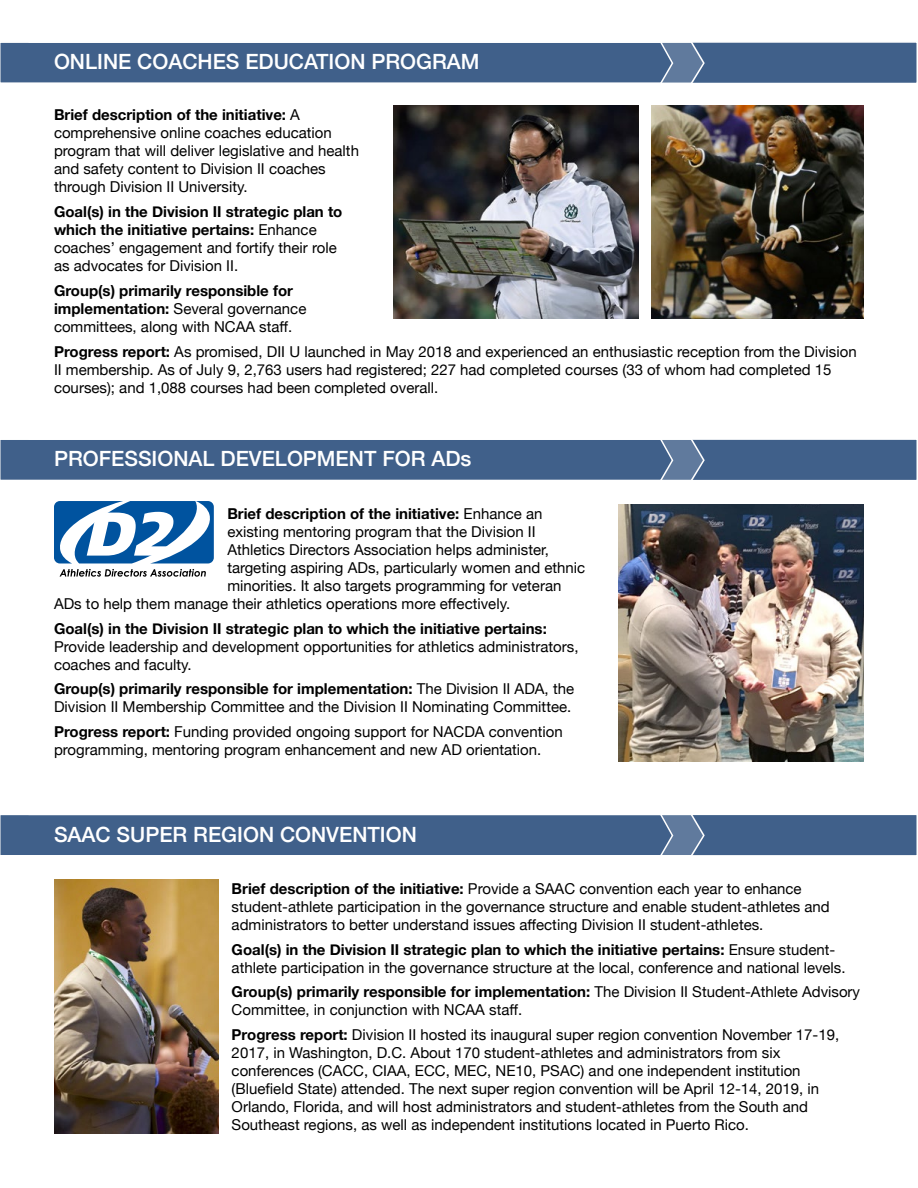
<style>
.page{position:relative;width:918px;height:1188px;background:#fff}
.page>*{position:absolute;margin:0;border:0;box-sizing:border-box;transform-origin:0 0}
.t1{font:500 21px "Helvetica Neue";color:#fff}
.t2{font:15px/18px "Helvetica Neue";color:#000}
.t3{font:700 15px "Helvetica Neue";color:#000}
.s1{font-weight:700}
.s2{font-weight:400}
</style>
<div class="page">
<svg style="left:0;top:42px;width:917px;height:41px;background:#48678f"></svg>
<img style="left:651px;top:106px;width:213px;height:212px">
<img style="left:393px;top:106px;width:246px;height:212px">
<svg style="left:0;top:439px;width:917px;height:41px;background:#47668e"></svg>
<svg style="left:54px;top:501px;width:160px;height:62px"></svg>
<svg style="left:60px;top:569px;width:146px;height:8px"></svg>
<img style="left:619px;top:504px;width:245px;height:258px">
<svg style="left:0;top:815px;width:917px;height:41px;background:#47668e"></svg>
<img style="left:54px;top:879px;width:164px;height:255px">
<h1 class="t1" style="left:54px;top:45px;width:427px">ONLINE COACHES EDUCATION PROGRAM</h1>
<p class="t2" style="left:54px;top:107px;width:307px"><span class="s1">Brief description of the initiative:</span> A comprehensive online coaches education program that will deliver legislative and health and safety content to Division II coaches through Division II University.</p>
<p class="t2" style="left:54px;top:204px;width:290px"><span class="s1">Goal(s) in the Division II strategic plan to which the initiative pertains:</span> Enhance coaches’ engagement and fortify their role as advocates for Division II.</p>
<p class="t2" style="left:54px;top:282px;width:254px"><span class="s1">Group(s) primarily responsible for implementation:</span> Several governance committees, along with NCAA staff.</p>
<p class="t2" style="left:54px;top:343px;width:804px"><span class="s1">Progress report:</span> As promised, DII U launched in May 2018 and experienced an enthusiastic reception from the Division<br>II membership. As of July 9, 2,763 users had registered; 227 had completed courses (33 of whom had completed 15 courses); and 1,088 courses had been completed overall.</p>
<h1 class="t1" style="left:54px;top:442px;width:419px">PROFESSIONAL DEVELOPMENT FOR ADs</h1>
<p class="t3" style="left:227px;top:502px;width:317px">Brief description of the initiative: <span class="s2">Enhance an</span></p>
<p class="t2" style="left:227px;top:524px;width:310px">existing mentoring program that the Division II</p>
<p class="t2" style="left:227px;top:542px;width:323px">Athletics Directors Association helps administer,</p>
<p class="t2" style="left:227px;top:560px;width:359px">targeting aspiring ADs, particularly women and ethnic</p>
<p class="t2" style="left:227px;top:578px;width:336px">minorities. It also targets programming for veteran</p>
<p class="t2" style="left:54px;top:596px;width:458px">ADs to help them manage their athletics operations more effectively.</p>
<p class="t3" style="left:54px;top:617px;width:494px">Goal(s) in the Division II strategic plan to which the initiative pertains:</p>
<p class="t2" style="left:54px;top:638px;width:526px">Provide leadership and development opportunities for athletics administrators, coaches and faculty.</p>
<p class="t2" style="left:54px;top:681px;width:522px"><span class="s1">Group(s) primarily responsible for implementation:</span> The Division II ADA, the<br>Division II Membership Committee and the Division II Nominating Committee.</p>
<p class="t2" style="left:54px;top:724px;width:510px"><span class="s1">Progress report:</span> Funding provided ongoing support for NACDA convention programming, mentoring program enhancement and new AD orientation.</p>
<h1 class="t1" style="left:54px;top:817px;width:364px">SAAC SUPER REGION CONVENTION</h1>
<p class="t2" style="left:232px;top:880px;width:600px"><span class="s1">Brief description of the initiative:</span> Provide a SAAC convention each year to enhance student-athlete participation in the governance structure and enable student-athletes and administrators to better understand issues affecting Division II student-athletes.</p>
<p class="t2" style="left:232px;top:941px;width:615px"><span class="s1">Goal(s) in the Division II strategic plan to which the initiative pertains:</span> Ensure student&shy;athlete participation in the governance structure at the local, conference and national levels.</p>
<p class="t2" style="left:232px;top:984px;width:630px"><span class="s1">Group(s) primarily responsible for implementation:</span> The Division II Student-Athlete Advisory<br>Committee, in conjunction with NCAA staff.</p>
<p class="t2" style="left:232px;top:1027px;width:609px"><span class="s1">Progress report:</span> Division II hosted its inaugural super region convention November 17-19, 2017, in Washington, D.C. About 170 student-athletes and administrators from six conferences (CACC, CIAA, ECC, MEC, NE10, PSAC) and one independent institution (Bluefield State) attended. The next super region convention will be April 12-14, 2019, in Orlando, Florida, and will host administrators and student-athletes from the South and Southeast regions, as well as independent institutions located in Puerto Rico.</p>
</div>
